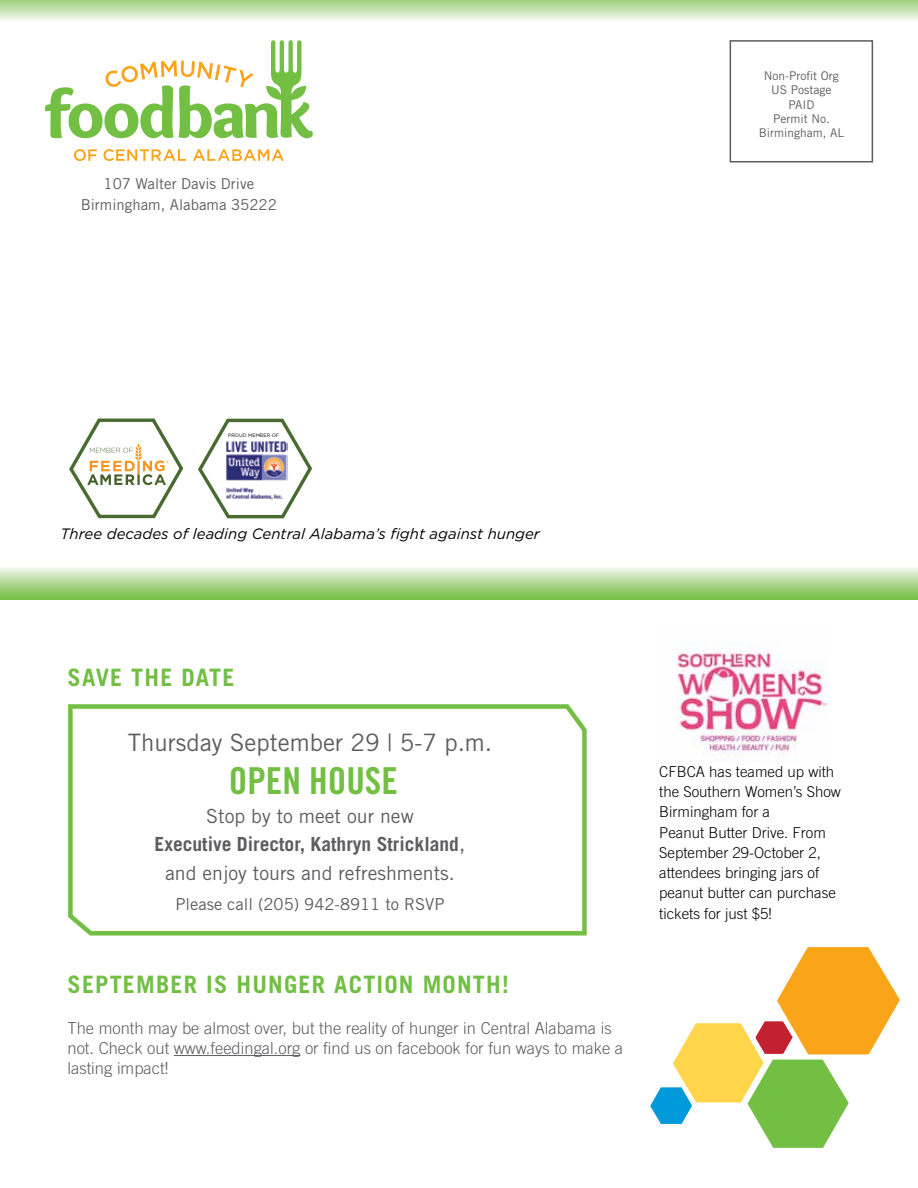
<style>
.page{position:relative;width:918px;height:1188px;background:#fff}
.page>*{position:absolute;margin:0;border:0;box-sizing:border-box;transform-origin:0 0}
.t1{font:37.2px "Trade Gothic Bold Cond Twenty";color:#72bf44}
.t2{font:700 24px "Trade Gothic";letter-spacing:.05em;color:#72bf44}
.t3{font:24px "Trade Gothic";color:#5d5d60}
.t4{font:19.5px/28.5px "Trade Gothic";color:#5d5d60;text-align:center}
.t5{font:300 16.5px/19.8px "Trade Gothic";color:#5d5d60}
.t6{font:16.5px "Trade Gothic";color:#5d5d60}
.t7{font:300 15px/20.2px "Trade Gothic";color:#000}
.t8{font:italic 15px "Gotham HTF";color:#000}
.t9{font:15px/21px "Trade Gothic";color:#5d5d60;text-align:center}
.t10{font:12px/14.4px "Trade Gothic";color:#5d5d60;text-align:center}
.t11{font:4.95px "Gotham HTF";color:#000}
.s1{font-weight:700}
.s2{font-size:21px}
</style>
<div class="page">
<svg style="left:0;top:0;width:918px;height:20px;background:#c9e3b4"></svg>
<svg style="left:45px;top:40px;width:268px;height:98px"></svg>
<svg style="left:74px;top:149px;width:23px;height:12px"></svg>
<svg style="left:103px;top:149px;width:83px;height:12px"></svg>
<svg style="left:193px;top:149px;width:91px;height:12px"></svg>
<div style="left:730px;top:40px;width:143px;height:123px;border:2px solid #5d5d60"></div>
<svg style="left:650px;top:947px;width:250px;height:201px"></svg>
<div style="left:0;top:566px;width:918px;height:34px;background:linear-gradient(to bottom,#f6f8f1,#74bd41)"></div>
<svg style="left:68px;top:704px;width:519px;height:232px"></svg>
<hr style="left:174px;top:1055px;width:126px;height:1px;background:#5d5d60">
<img style="left:676px;top:642px;width:152px;height:113px">
<svg style="left:69px;top:418px;width:115px;height:101px"></svg>
<svg style="left:198px;top:418px;width:114px;height:101px"></svg>
<p class="t9" style="left:81px;top:173px;width:198px">107 Walter Davis Drive<br>Birmingham, Alabama 35222</p>
<p class="t10" style="left:759px;top:68px;width:87px">Non-Profit Org<br>US Postage<br>PAID<br>Permit No.<br>Birmingham, AL</p>
<p class="t11" style="left:228px;top:433px;width:53px">PROUD MEMBER OF</p>
<p class="t8" style="left:60px;top:525px;width:481px">Three decades of leading Central Alabama’s fight against hunger</p>
<h2 class="t2" style="left:68px;top:663px;width:168px">SAVE THE DATE</h2>
<h2 class="t3" style="left:128px;top:728px;width:366px">Thursday September 29 | 5-7 p.m.</h2>
<h1 class="t1" style="left:229px;top:758px;width:171px">OPEN HOUSE</h1>
<h3 class="t4" style="left:155px;top:801px;width:312px">Stop by to meet our new<br><span class="s1">Executive Director, Kathryn Strickland</span><span class="s2">, </span>and enjoy tours and refreshments.</h3>
<p class="t6" style="left:176px;top:894px;width:270px">Please call (205) 942-8911 to RSVP</p>
<h2 class="t2" style="left:68px;top:969px;width:443px">SEPTEMBER IS HUNGER ACTION MONTH!</h2>
<p class="t5" style="left:68px;top:1018px;width:557px">The month may be almost over, but the reality of hunger in Central Alabama is not. Check out www.feedingal.org or find us on facebook for fun ways to make a lasting impact!</p>
<p class="t7" style="left:659px;top:761px;width:183px">CFBCA has teamed up with the Southern Women’s Show<br>Birmingham for a<br>Peanut Butter Drive. From<br>September 29-October 2, attendees bringing jars of peanut butter can purchase tickets for just $5!</p>
</div>
